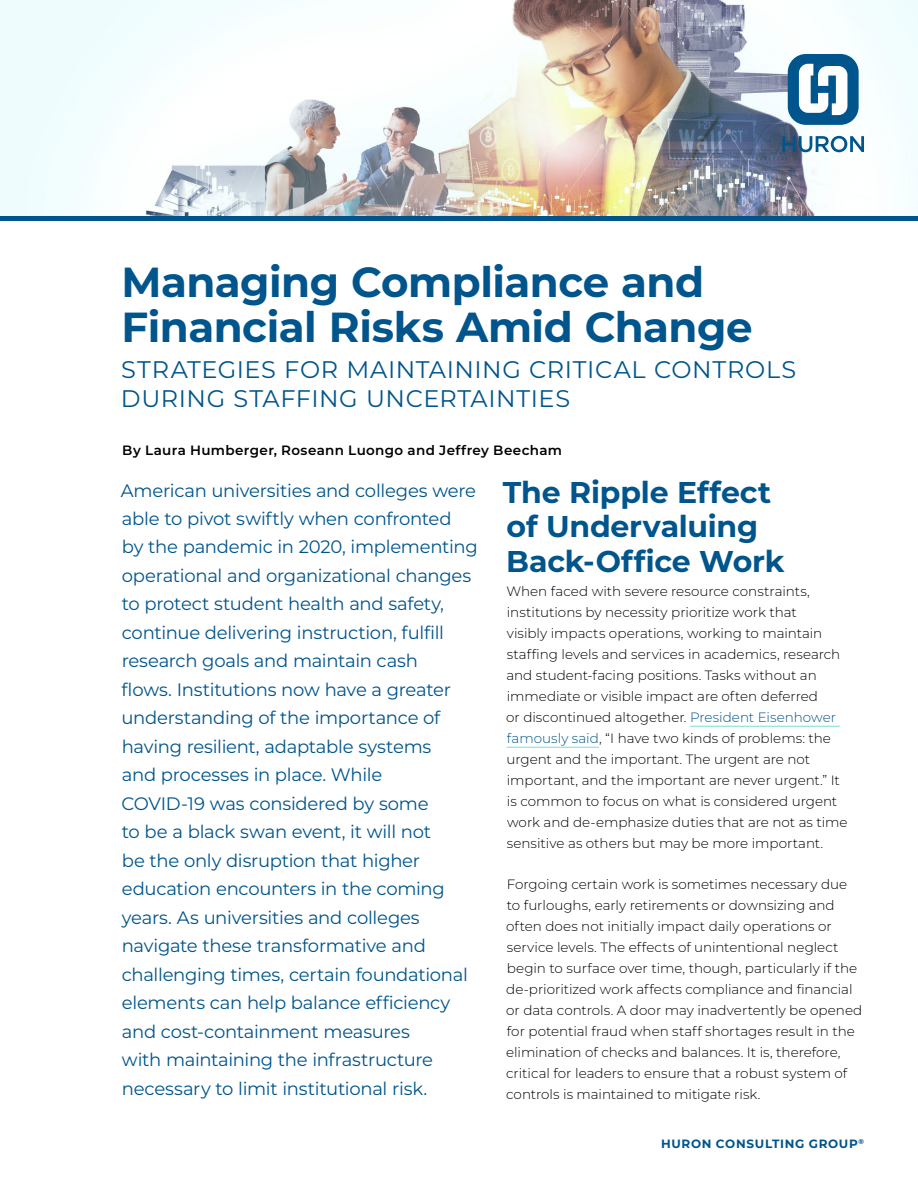
<style>
.page{position:relative;width:918px;height:1188px;background:#fff}
.page>*{position:absolute;margin:0;border:0;box-sizing:border-box;transform-origin:0 0}
.t1{font:700 42px/45px "Montserrat";letter-spacing:-.015em;color:#00558c}
.t2{font:700 30px/34.5px "Montserrat";letter-spacing:-.005em;color:#00558c}
.t3{font:24px/28.8px "Montserrat";letter-spacing:.025em;color:#00558c}
.t4{font:18px/28.5px "Montserrat";letter-spacing:-.015em;color:#00558c}
.t5{font:300 13.5px/21px "Montserrat";color:#000}
.t6{font:600 13.5px "Montserrat";letter-spacing:.025em;color:#000}
.t7{font:700 12px "Montserrat";letter-spacing:.055em;color:#00558c}
.s1{color:#00558c}
</style>
<div class="page">
<img style="left:0;top:0;width:918px;height:216px">
<hr style="left:0;top:216px;width:918px;height:4px;background:#00558c">
<div style="left:788px;top:54px;width:71px;height:71px;background:#00558c;border-radius:18px"></div>
<svg style="left:782px;top:136px;width:82px;height:16px"></svg>
<svg style="left:799px;top:64px;width:48px;height:51px"></svg>
<hr style="left:690px;top:726px;width:150px;height:1px;background:#78ded4">
<hr style="left:507px;top:747px;width:92px;height:1px;background:#78ded4">
<h1 class="t1" style="left:121px;top:259px;width:633px">Managing Compliance and<br>Financial Risks Amid Change</h1>
<h3 class="t3" style="left:121px;top:354px;width:677px">STRATEGIES FOR MAINTAINING CRITICAL CONTROLS<br>DURING STAFFING UNCERTAINTIES</h3>
<p class="t6" style="left:122px;top:441px;width:441px">By Laura Humberger, Roseann Luongo and Jeffrey Beecham</p>
<p class="t4" style="left:121px;top:475px;width:358px">American universities and colleges were able to pivot swiftly when confronted<br>by the pandemic in 2020, implementing operational and organizational changes to protect student health and safety, continue delivering instruction, fulfill research goals and maintain cash<br>flows. Institutions now have a greater understanding of the importance of having resilient, adaptable systems<br>and processes in place. While<br>COVID-19 was considered by some<br>to be a black swan event, it will not<br>be the only disruption that higher education encounters in the coming years. As universities and colleges navigate these transformative and challenging times, certain foundational elements can help balance efficiency and cost-containment measures<br>with maintaining the infrastructure necessary to limit institutional risk.</p>
<h2 class="t2" style="left:503px;top:474px;width:283px">The Ripple Effect of Undervaluing<br>Back-Office Work</h2>
<p class="t5" style="left:506px;top:580px;width:343px">When faced with severe resource constraints, institutions by necessity prioritize work that<br>visibly impacts operations, working to maintain staffing levels and services in academics, research and student-facing positions. Tasks without an immediate or visible impact are often deferred<br>or discontinued altogether. <span class="s1">President Eisenhower famously said</span>, “I have two kinds of problems: the urgent and the important. The urgent are not important, and the important are never urgent.” It is common to focus on what is considered urgent work and de-emphasize duties that are not as time sensitive as others but may be more important.</p>
<p class="t5" style="left:506px;top:873px;width:358px">Forgoing certain work is sometimes necessary due to furloughs, early retirements or downsizing and often does not initially impact daily operations or service levels. The effects of unintentional neglect begin to surface over time, though, particularly if the de-prioritized work affects compliance and financial or data controls. A door may inadvertently be opened for potential fraud when staff shortages result in the elimination of checks and balances. It is, therefore, critical for leaders to ensure that a robust system of controls is maintained to mitigate risk.</p>
<p class="t7" style="left:661px;top:1135px;width:204px">HURON CONSULTING GROUP<sup>®</sup></p>
</div>
